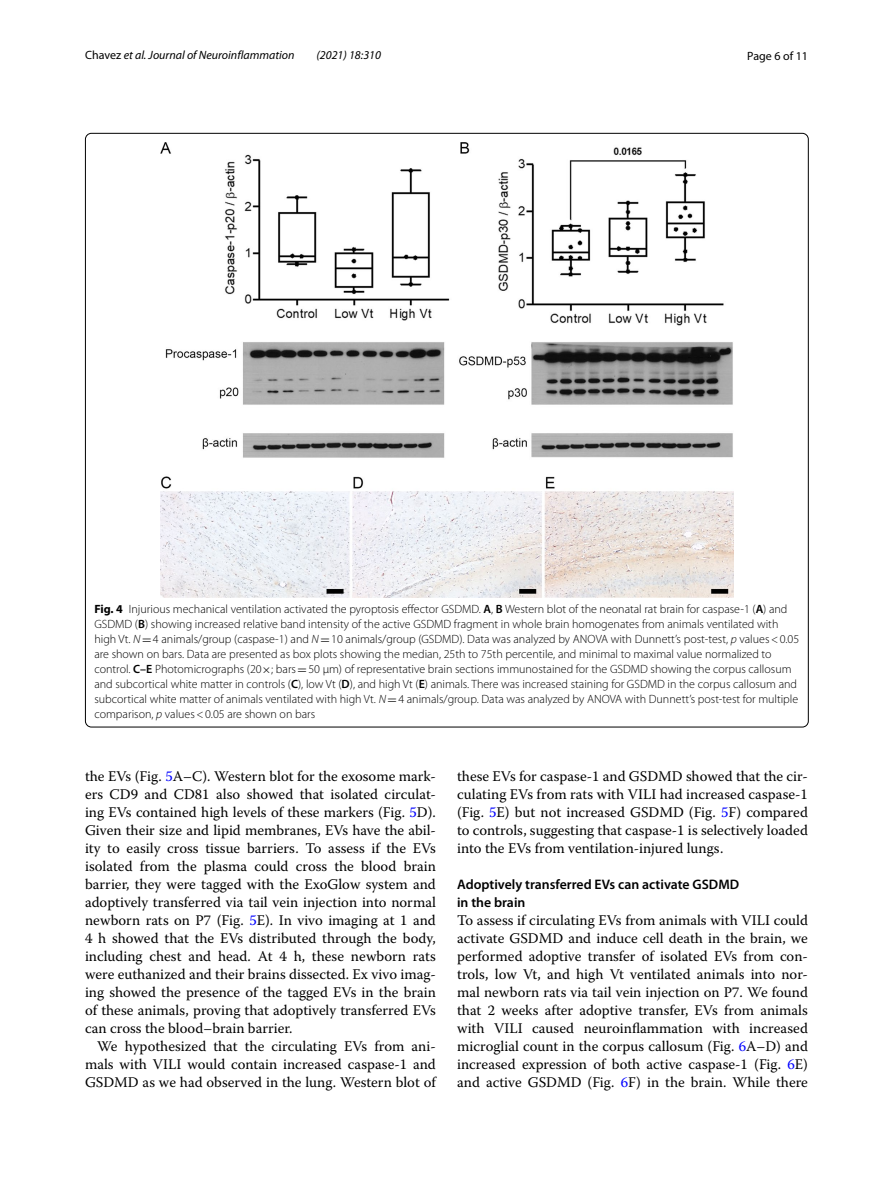
<style>
.page{position:relative;width:893px;height:1187px;background:#fff}
.page>*{position:absolute;margin:0;border:0;box-sizing:border-box;transform-origin:0 0}
.t1{font:14.7px/18px "Warnock Pro";color:#000;text-align:justify}
.t2{font:600 13.8px/18px "Myriad Pro";color:#000}
.t3{font:300 12px/15px "Myriad Pro";color:#000}
.t4{font:italic 12px "Myriad Pro";color:#000}
.t5{font:12px "Myriad Pro";color:#000}
.s1{font-style:normal}
.s2{font-weight:700}
.s3{font-weight:600}
.s4{font-style:italic}
.s5{font-family:"MTSY";font-weight:400}
.s6{color:#00f}
</style>
<div class="page">
<img style="left:160px;top:142px;width:573px;height:455px">
<p class="t4" style="left:85px;top:48px;width:211px"><span class="s1">Chavez</span> et al. Journal of Neuroinflammation</p>
<p class="t4" style="left:316px;top:48px;width:66px">(2021) 18:310</p>
<p class="t5" style="left:747px;top:48px;width:62px">Page 6 of 11</p>
<p class="t3" style="left:94px;top:601px;width:706px"><span class="s2">Fig. 4</span> Injurious mechanical ventilation activated the pyroptosis effector GSDMD. <span class="s3">A</span>, <span class="s3">B</span> Western blot of the neonatal rat brain for caspase-1 (<span class="s3">A</span>) and GSDMD (<span class="s3">B</span>) showing increased relative band intensity of the active GSDMD fragment in whole brain homogenates from animals ventilated with high Vt. <span class="s4">N</span><span class="s5">=</span>4 animals/group (caspase-1) and <span class="s4">N</span><span class="s5">=</span>10 animals/group (GSDMD). Data was analyzed by ANOVA with Dunnett’s post-test, <span class="s4">p</span> values&lt;0.05 are shown on bars. Data are presented as box plots showing the median, 25th to 75th percentile, and minimal to maximal value normalized to control. <span class="s3">C–E</span> Photomicrographs (20<span class="s5">×</span>; bars<span class="s5">=</span>50 µm) of representative brain sections immunostained for the GSDMD showing the corpus callosum and subcortical white matter in controls (<span class="s3">C</span>), low Vt (<span class="s3">D</span>), and high Vt (<span class="s3">E</span>) animals. There was increased staining for GSDMD in the corpus callosum and subcortical white matter of animals ventilated with high Vt. <span class="s4">N</span><span class="s5">=</span>4 animals/group. Data was analyzed by ANOVA with Dunnett’s post-test for multiple comparison, <span class="s4">p</span> values&lt;0.05 are shown on bars</p>
<p class="t1" style="left:85px;top:766px;width:352px">the EVs (Fig. <span class="s6">5</span>A–C). Western blot for the exosome mark&shy;ers CD9 and CD81 also showed that isolated circulat&shy;ing EVs contained high levels of these markers (Fig. <span class="s6">5</span>D).<br>Given their size and lipid membranes, EVs have the abil&shy;ity to easily cross tissue barriers. To assess if the EVs isolated from the plasma could cross the blood brain barrier, they were tagged with the ExoGlow system and adoptively transferred via tail vein injection into normal newborn rats on P7 (Fig. <span class="s6">5</span>E). In vivo imaging at 1 and 4 h showed that the EVs distributed through the body, including chest and head. At 4 h, these newborn rats were euthanized and their brains dissected. Ex vivo imag&shy;ing showed the presence of the tagged EVs in the brain of these animals, proving that adoptively transferred EVs can cross the blood–brain barrier.</p>
<p class="t1" style="left:85px;top:1036px;width:352px;text-indent:12px">We hypothesized that the circulating EVs from ani&shy;mals with VILI would contain increased caspase-1 and GSDMD as we had observed in the lung. Western blot of</p>
<p class="t1" style="left:457px;top:766px;width:352px">these EVs for caspase-1 and GSDMD showed that the cir&shy;culating EVs from rats with VILI had increased caspase-1 (Fig. <span class="s6">5</span>E) but not increased GSDMD (Fig. <span class="s6">5</span>F) compared to controls, suggesting that caspase-1 is selectively loaded into the EVs from ventilation-injured lungs.</p>
<p class="t2" style="left:457px;top:874px;width:284px">Adoptively transferred EVs can activate GSDMD in the brain</p>
<p class="t1" style="left:457px;top:910px;width:352px">To assess if circulating EVs from animals with VILI could activate GSDMD and induce cell death in the brain, we performed adoptive transfer of isolated EVs from con&shy;trols, low Vt, and high Vt ventilated animals into nor&shy;mal newborn rats via tail vein injection on P7. We found that 2 weeks after adoptive transfer, EVs from animals with VILI caused neuroinflammation with increased microglial count in the corpus callosum (Fig. <span class="s6">6</span>A–D) and increased expression of both active caspase-1 (Fig. <span class="s6">6</span>E) and active GSDMD (Fig. <span class="s6">6</span>F) in the brain. While there</p>
</div>
